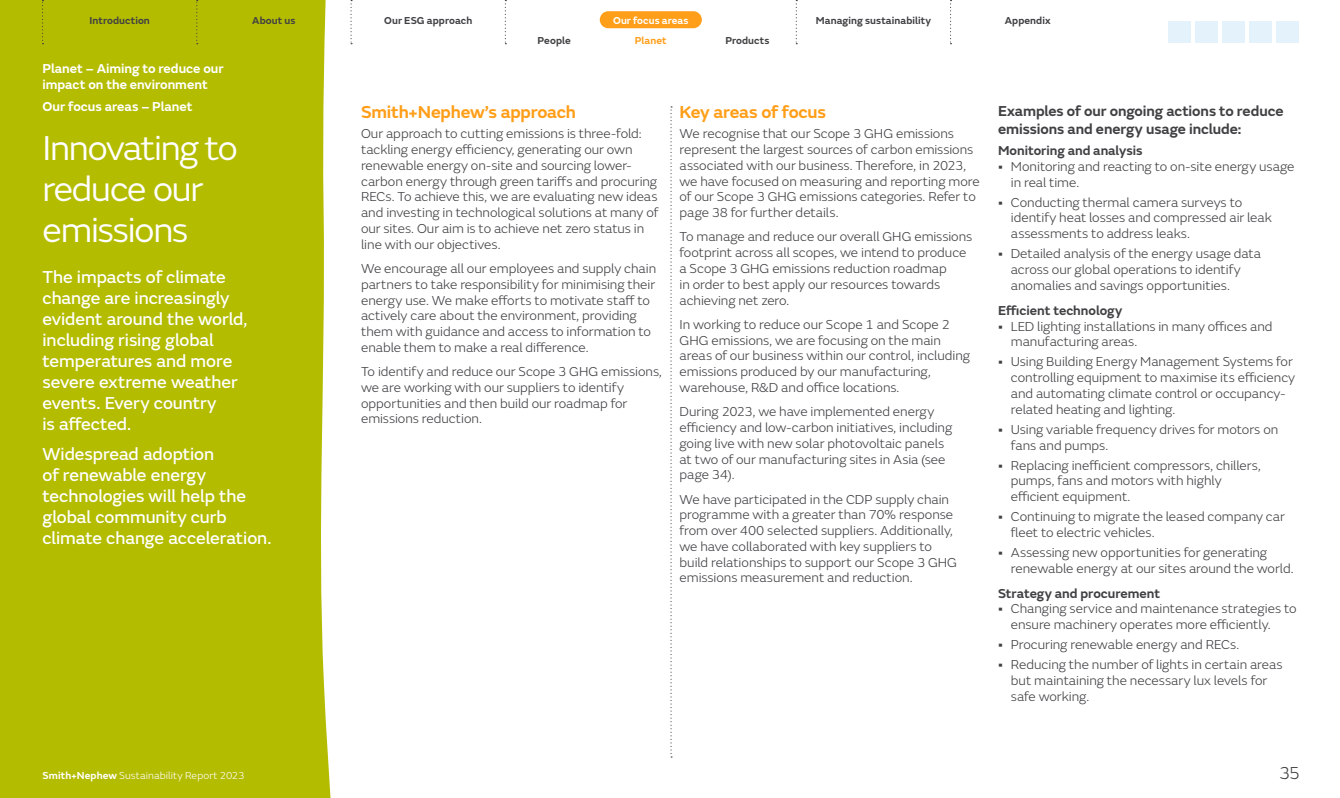
<style>
.page{position:relative;width:1340px;height:798px;background:#fff}
.page>*{position:absolute;margin:0;border:0;box-sizing:border-box;transform-origin:0 0}
.t1{font:36px/40.5px "SN Emeric";letter-spacing:-.035em;color:#fff}
.t2{font:18px/21px "SN Emeric Core";letter-spacing:-.005em;color:#fff}
.t3{font:600 18px "SN Emeric";letter-spacing:-.01em;color:#ff9e18}
.t4{font:300 18px "SN Emeric";color:#404043}
.t5{font:600 15px/18px "SN Emeric";letter-spacing:-.005em;color:#404043}
.t6{font:300 13.5px/15.8px "SN Emeric";color:#404043}
.t7{font:600 13.5px/16.5px "SN Emeric";color:#fff}
.t8{font:600 13.5px "SN Emeric";color:#404043}
.t9{font:600 10.5px "SN Emeric";letter-spacing:.005em;color:#404043}
.t10{font:300 10.5px "SN Emeric";letter-spacing:.01em;color:#fff}
.t11{font:600 10.5px "SN Emeric";letter-spacing:.005em;color:#fff}
.t12{font:600 10.5px "SN Emeric";letter-spacing:.01em;color:#ff9e18}
.s1{font-weight:600}
</style>
<div class="page">
<div style="left:0;top:0;width:331px;height:797px;background:#b4bc00"></div>
<svg style="left:670px;top:106px;width:2px;height:651px"></svg>
<div style="left:599px;top:11px;width:103px;height:17px;background:#ff9e18;border-radius:9px"></div>
<svg style="left:350px;top:0;width:2px;height:44px"></svg>
<svg style="left:505px;top:0;width:1px;height:44px"></svg>
<svg style="left:795px;top:0;width:2px;height:44px"></svg>
<svg style="left:950px;top:0;width:1px;height:44px"></svg>
<svg style="left:196px;top:0;width:2px;height:44px"></svg>
<svg style="left:42px;top:0;width:2px;height:44px"></svg>
<div style="left:1222px;top:21px;width:22px;height:21px;background:#e4f3fb"></div>
<div style="left:1195px;top:21px;width:22px;height:21px;background:#e4f3fb"></div>
<div style="left:1249px;top:21px;width:22px;height:21px;background:#e4f3fb"></div>
<div style="left:1276px;top:21px;width:22px;height:21px;background:#e4f3fb"></div>
<div style="left:1168px;top:21px;width:22px;height:21px;background:#e4f3fb"></div>
<p class="t9" style="left:89px;top:13px;width:62px">Introduction</p>
<p class="t9" style="left:252px;top:13px;width:45px">About us</p>
<p class="t7" style="left:43px;top:60px;width:183px">Planet – Aiming to reduce our impact on the environment</p>
<p class="t7" style="left:43px;top:98px;width:152px">Our focus areas – Planet</p>
<h4 class="t1" style="left:43px;top:128px;width:197px">Innovating to reduce our emissions</h4>
<p class="t2" style="left:43px;top:266px;width:207px">The impacts of climate change are increasingly evident around the world, including rising global temperatures and more severe extreme weather events. Every country<br>is affected.</p>
<p class="t2" style="left:43px;top:443px;width:230px">Widespread adoption<br>of renewable energy technologies will help the global community curb climate change acceleration.</p>
<p class="t10" style="left:43px;top:769px;width:203px"><span class="s1">Smith+Nephew</span> Sustainability Report 2023</p>
<p class="t9" style="left:384px;top:13px;width:90px">Our ESG approach</p>
<p class="t11" style="left:613px;top:13px;width:77px">Our focus areas</p>
<p class="t9" style="left:815px;top:13px;width:117px">Managing sustainability</p>
<p class="t9" style="left:1004px;top:13px;width:47px">Appendix</p>
<p class="t9" style="left:537px;top:34px;width:35px">People</p>
<p class="t9" style="left:725px;top:34px;width:46px">Products</p>
<p class="t12" style="left:635px;top:34px;width:33px">Planet</p>
<h5 class="t3" style="left:361px;top:101px;width:216px">Smith+Nephew’s approach</h5>
<p class="t6" style="left:361px;top:126px;width:299px">Our approach to cutting emissions is three-fold: tackling energy efficiency, generating our own renewable energy on-site and sourcing lower&shy;carbon energy through green tariffs and procuring RECs. To achieve this, we are evaluating new ideas and investing in technological solutions at many of our sites. Our aim is to achieve net zero status in line with our objectives.</p>
<p class="t6" style="left:361px;top:260px;width:296px">We encourage all our employees and supply chain partners to take responsibility for minimising their energy use. We make efforts to motivate staff to actively care about the environment, providing them with guidance and access to information to enable them to make a real difference.</p>
<p class="t6" style="left:361px;top:363px;width:302px">To identify and reduce our Scope 3 GHG emissions, we are working with our suppliers to identify opportunities and then build our roadmap for emissions reduction.</p>
<h5 class="t3" style="left:679px;top:101px;width:148px">Key areas of focus</h5>
<p class="t6" style="left:679px;top:126px;width:302px">We recognise that our Scope 3 GHG emissions represent the largest sources of carbon emissions associated with our business. Therefore, in 2023, we have focused on measuring and reporting more of our Scope 3 GHG emissions categories. Refer to page 38 for further details.</p>
<p class="t6" style="left:679px;top:229px;width:294px">To manage and reduce our overall GHG emissions footprint across all scopes, we intend to produce a Scope 3 GHG emissions reduction roadmap<br>in order to best apply our resources towards achieving net zero.</p>
<p class="t6" style="left:679px;top:316px;width:292px">In working to reduce our Scope 1 and Scope 2<br>GHG emissions, we are focusing on the main areas of our business within our control, including emissions produced by our manufacturing, warehouse, R&amp;D and office locations.</p>
<p class="t6" style="left:679px;top:403px;width:274px">During 2023, we have implemented energy efficiency and low-carbon initiatives, including going live with new solar photovoltaic panels at two of our manufacturing sites in Asia (see page 34).</p>
<p class="t6" style="left:679px;top:491px;width:279px">We have participated in the CDP supply chain programme with a greater than 70% response from over 400 selected suppliers. Additionally, we have collaborated with key suppliers to build relationships to support our Scope 3 GHG emissions measurement and reduction.</p>
<h6 class="t5" style="left:998px;top:102px;width:287px">Examples of our ongoing actions to reduce emissions and energy usage include:</h6>
<p class="t8" style="left:998px;top:142px;width:146px">Monitoring and analysis</p>
<p class="t6" style="left:1010px;top:158px;width:285px;text-indent:-13px"><span class="s1">•</span> Monitoring and reacting to on-site energy usage in real time.</p>
<p class="t6" style="left:1010px;top:194px;width:262px;text-indent:-13px"><span class="s1">•</span> Conducting thermal camera surveys to identify heat losses and compressed air leak assessments to address leaks.</p>
<p class="t6" style="left:1010px;top:246px;width:252px;text-indent:-13px"><span class="s1">•</span> Detailed analysis of the energy usage data across our global operations to identify anomalies and savings opportunities.</p>
<p class="t8" style="left:998px;top:301px;width:126px">Efficient technology</p>
<p class="t6" style="left:1010px;top:318px;width:263px;text-indent:-13px"><span class="s1">•</span> LED lighting installations in many offices and manufacturing areas.</p>
<p class="t6" style="left:1010px;top:354px;width:286px;text-indent:-13px"><span class="s1">•</span> Using Building Energy Management Systems for controlling equipment to maximise its efficiency and automating climate control or occupancy&shy;related heating and lighting.</p>
<p class="t6" style="left:1010px;top:421px;width:269px;text-indent:-13px"><span class="s1">•</span> Using variable frequency drives for motors on fans and pumps.</p>
<p class="t6" style="left:1010px;top:457px;width:251px;text-indent:-13px"><span class="s1">•</span> Replacing inefficient compressors, chillers, pumps, fans and motors with highly efficient equipment.</p>
<p class="t6" style="left:1010px;top:508px;width:275px;text-indent:-13px"><span class="s1">•</span> Continuing to migrate the leased company car fleet to electric vehicles.</p>
<p class="t6" style="left:1010px;top:544px;width:284px;text-indent:-13px"><span class="s1">•</span> Assessing new opportunities for generating renewable energy at our sites around the world.</p>
<p class="t8" style="left:998px;top:584px;width:164px">Strategy and procurement</p>
<p class="t6" style="left:1010px;top:600px;width:287px;text-indent:-13px"><span class="s1">•</span> Changing service and maintenance strategies to ensure machinery operates more efficiently.</p>
<p class="t6" style="left:998px;top:636px;width:243px"><span class="s1">•</span> Procuring renewable energy and RECs.</p>
<p class="t6" style="left:1010px;top:656px;width:273px;text-indent:-13px"><span class="s1">•</span> Reducing the number of lights in certain areas but maintaining the necessary lux levels for safe working.</p>
<h2 class="t4" style="left:1278px;top:762px;width:22px">35</h2>
</div>
